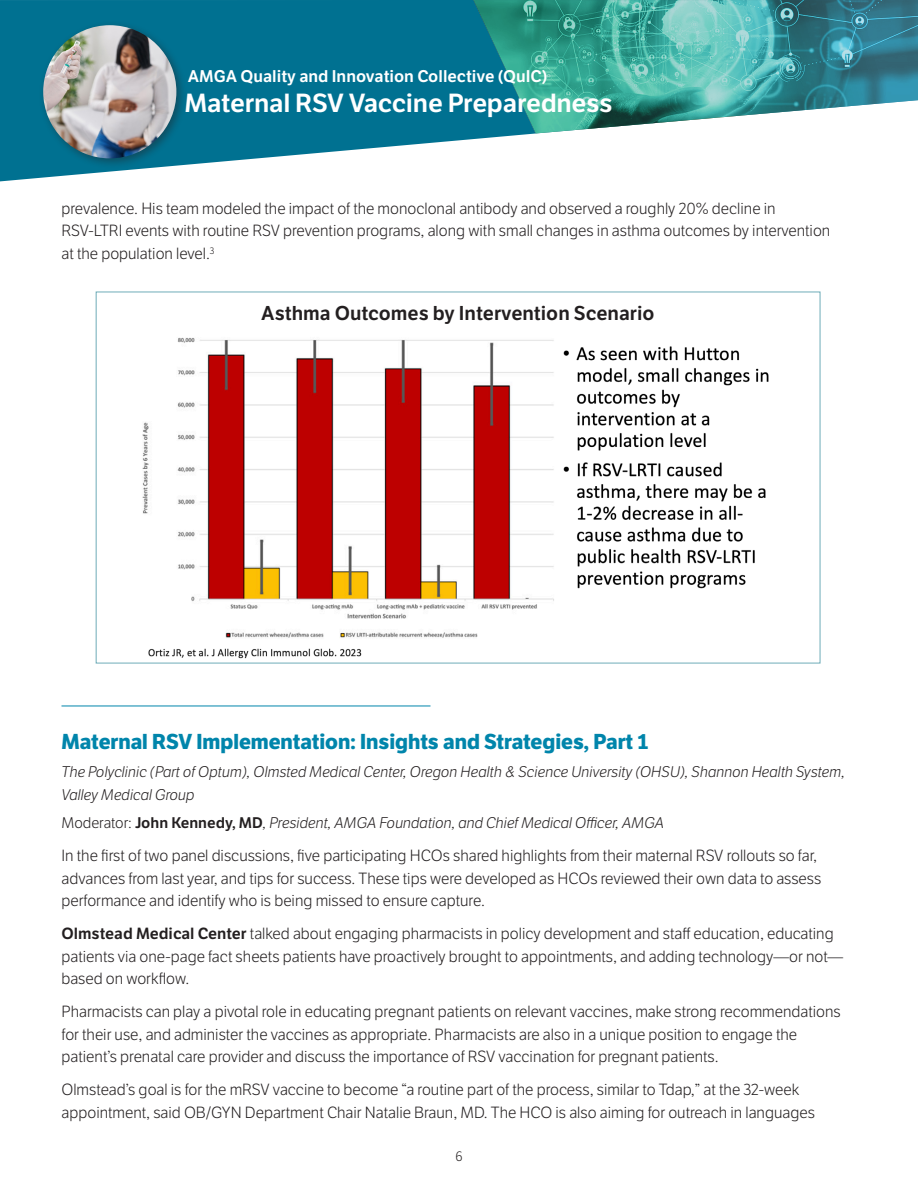
<style>
.page{position:relative;width:918px;height:1188px;background:#fff}
.page>*{position:absolute;margin:0;border:0;box-sizing:border-box;transform-origin:0 0}
.t1{font:600 25.5px "LFT Etica";letter-spacing:-.01em;color:#fff}
.t2{font:700 21px "LFT Etica";color:#0085ab}
.t3{font:600 19.5px "LFT Etica";color:#231f20}
.t4{font:600 16.5px "LFT Etica";color:#fff}
.t5{font:300 15.75px/22.5px "LFT Etica";color:#231f20}
.t6{font:italic 300 15px/22.5px "LFT Etica";color:#231f20}
.t7{font:300 13.5px "LFT Etica";color:#231f20}
.s1{font-style:normal}
.s2{font-weight:600;font-style:normal}
.s3{font-weight:600}
</style>
<div class="page">
<svg style="left:0;top:0;width:536px;height:181px;fill:#007191"></svg>
<div style="left:38px;top:20px;width:150px;height:150px;background:#231f20;opacity:.44"></div>
<img style="left:43px;top:25px;width:133px;height:133px;border-radius:67px">
<svg style="left:473px;top:0;width:445px;height:133px;background:#4fa3a2"></svg>
<hr style="left:62px;top:706px;width:368px;height:1px;background:#0085ab">
<img style="left:142px;top:337px;width:627px;height:321px">
<p class="t4" style="left:188px;top:66px;width:361px">AMGA Quality and Innovation Collective (QuIC)</p>
<h1 class="t1" style="left:184px;top:87px;width:430px">Maternal RSV Vaccine Preparedness</h1>
<p class="t5" style="left:62px;top:198px;width:770px">prevalence. His team modeled the impact of the monoclonal antibody and observed a roughly 20% decline in<br>RSV-LTRI events with routine RSV prevention programs, along with small changes in asthma outcomes by intervention at the population level.<sup>3</sup></p>
<p class="t3" style="left:261px;top:302px;width:395px">Asthma Outcomes by Intervention Scenario</p>
<p class="t2" style="left:62px;top:728px;width:589px">Maternal RSV Implementation: Insights and Strategies, Part 1</p>
<p class="t6" style="left:62px;top:761px;width:785px">The Polyclinic (Part of Optum), Olmsted Medical Center, Oregon Health &amp; Science University (OHSU), Shannon Health System,<br>Valley Medical Group</p>
<p class="t6" style="left:62px;top:812px;width:604px"><span class="s1">Moderator:</span> <span class="s2">John Kennedy, MD</span>, President, AMGA Foundation, and Chief Medical Officer, AMGA</p>
<p class="t5" style="left:62px;top:845px;width:761px">In the first of two panel discussions, five participating HCOs shared highlights from their maternal RSV rollouts so far, advances from last year, and tips for success. These tips were developed as HCOs reviewed their own data to assess performance and identify who is being missed to ensure capture.</p>
<p class="t5" style="left:62px;top:923px;width:783px"><span class="s3">Olmstead Medical Center</span> talked about engaging pharmacists in policy development and staff education, educating patients via one-page fact sheets patients have proactively brought to appointments, and adding technology—or not— based on workflow.</p>
<p class="t5" style="left:62px;top:1001px;width:781px">Pharmacists can play a pivotal role in educating pregnant patients on relevant vaccines, make strong recommendations for their use, and administer the vaccines as appropriate. Pharmacists are also in a unique position to engage the patient’s prenatal care provider and discuss the importance of RSV vaccination for pregnant patients.</p>
<p class="t5" style="left:62px;top:1079px;width:755px">Olmstead’s goal is for the mRSV vaccine to become “a routine part of the process, similar to Tdap,” at the 32-week appointment, said OB/GYN Department Chair Natalie Braun, MD. The HCO is also aiming for outreach in languages</p>
<p class="t7" style="left:455px;top:1149px;width:9px">6</p>
</div>
